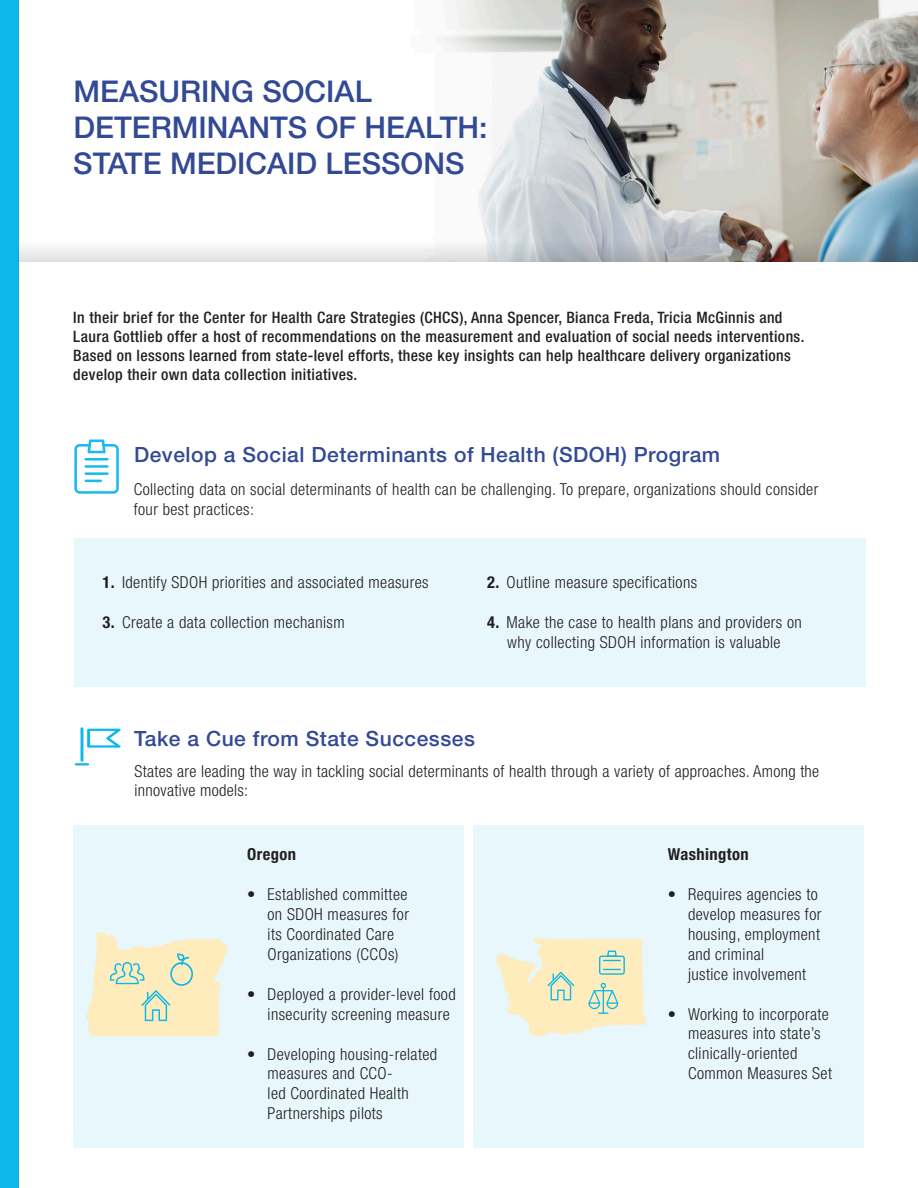
<style>
.page{position:relative;width:918px;height:1188px;background:#fff}
.page>*{position:absolute;margin:0;border:0;box-sizing:border-box;transform-origin:0 0}
.t1{font:500 30px/36px "Helvetica Neue";color:#324994}
.t2{font:500 21px "Helvetica Neue";letter-spacing:.025em;color:#324994}
.t3{font:300 condensed 16.5px/19.8px "Helvetica Neue";letter-spacing:.025em;color:#231f20}
.t4{font:700 condensed 16.5px "Helvetica Neue";letter-spacing:.025em;color:#231f20}
.t5{font:500 condensed 15.75px/18.9px "Helvetica Neue";letter-spacing:.025em;color:#231f20}
.s1{font-weight:700}
</style>
<div class="page">
<div style="left:74px;top:538px;width:791px;height:148px;background:#e7f7fc"></div>
<div style="left:73px;top:825px;width:390px;height:322px;background:#e7f7fc"></div>
<div style="left:473px;top:825px;width:391px;height:322px;background:#e7f7fc"></div>
<img style="left:444px;top:0;width:474px;height:240px">
<div style="left:0;top:0;width:19px;height:1188px;background:#0db7e8"></div>
<svg style="left:19px;top:240px;width:899px;height:22px"></svg>
<svg style="left:74px;top:440px;width:45px;height:54px"></svg>
<svg style="left:86px;top:932px;width:142px;height:104px"></svg>
<svg style="left:497px;top:939px;width:150px;height:98px"></svg>
<hr style="left:81px;top:727px;width:2px;height:35px;background:#0db7e8">
<svg style="left:75px;top:763px;width:14px;height:2px"></svg>
<svg style="left:87px;top:729px;width:34px;height:19px"></svg>
<p class="t1" style="left:73px;top:73px;width:416px">MEASURING SOCIAL<br>DETERMINANTS OF HEALTH:<br>STATE MEDICAID LESSONS</p>
<p class="t5" style="left:73px;top:308px;width:733px">In their brief for the Center for Health Care Strategies (CHCS), Anna Spencer, Bianca Freda, Tricia McGinnis and Laura Gottlieb offer a host of recommendations on the measurement and evaluation of social needs interventions.<br>Based on lessons learned from state-level efforts, these key insights can help healthcare delivery organizations develop their own data collection initiatives.</p>
<p class="t2" style="left:134px;top:442px;width:588px">Develop a Social Determinants of Health (SDOH) Program</p>
<p class="t3" style="left:134px;top:479px;width:686px">Collecting data on social determinants of health can be challenging. To prepare, organizations should consider four best practices:</p>
<p class="t3" style="left:103px;top:572px;width:327px"><span class="s1">1.</span> Identify SDOH priorities and associated measures</p>
<p class="t3" style="left:103px;top:612px;width:244px"><span class="s1">3.</span> Create a data collection mechanism</p>
<p class="t3" style="left:487px;top:572px;width:212px"><span class="s1">2.</span> Outline measure specifications</p>
<p class="t3" style="left:487px;top:612px;width:316px;text-align:center"><span class="s1">4.</span> Make the case to health plans and providers on why collecting SDOH information is valuable</p>
<p class="t2" style="left:134px;top:726px;width:342px">Take a Cue from State Successes</p>
<p class="t3" style="left:135px;top:761px;width:686px">States are leading the way in tackling social determinants of health through a variety of approaches. Among the innovative models:</p>
<p class="t4" style="left:247px;top:844px;width:50px">Oregon</p>
<p class="t3" style="left:268px;top:884px;width:143px;text-indent:-20px">• Established committee on SDOH measures for its Coordinated Care<br>Organizations (CCOs)</p>
<p class="t3" style="left:268px;top:984px;width:190px;text-indent:-20px">• Deployed a provider-level food insecurity screening measure</p>
<p class="t3" style="left:268px;top:1044px;width:171px;text-indent:-20px">• Developing housing-related measures and CCO-<br>led Coordinated Health<br>Partnerships pilots</p>
<p class="t4" style="left:668px;top:844px;width:82px">Washington</p>
<p class="t3" style="left:688px;top:884px;width:135px;text-indent:-20px">• Requires agencies to develop measures for housing, employment and criminal<br>justice involvement</p>
<p class="t3" style="left:688px;top:1004px;width:146px;text-indent:-20px">• Working to incorporate measures into state’s clinically-oriented<br>Common Measures Set</p>
</div>
